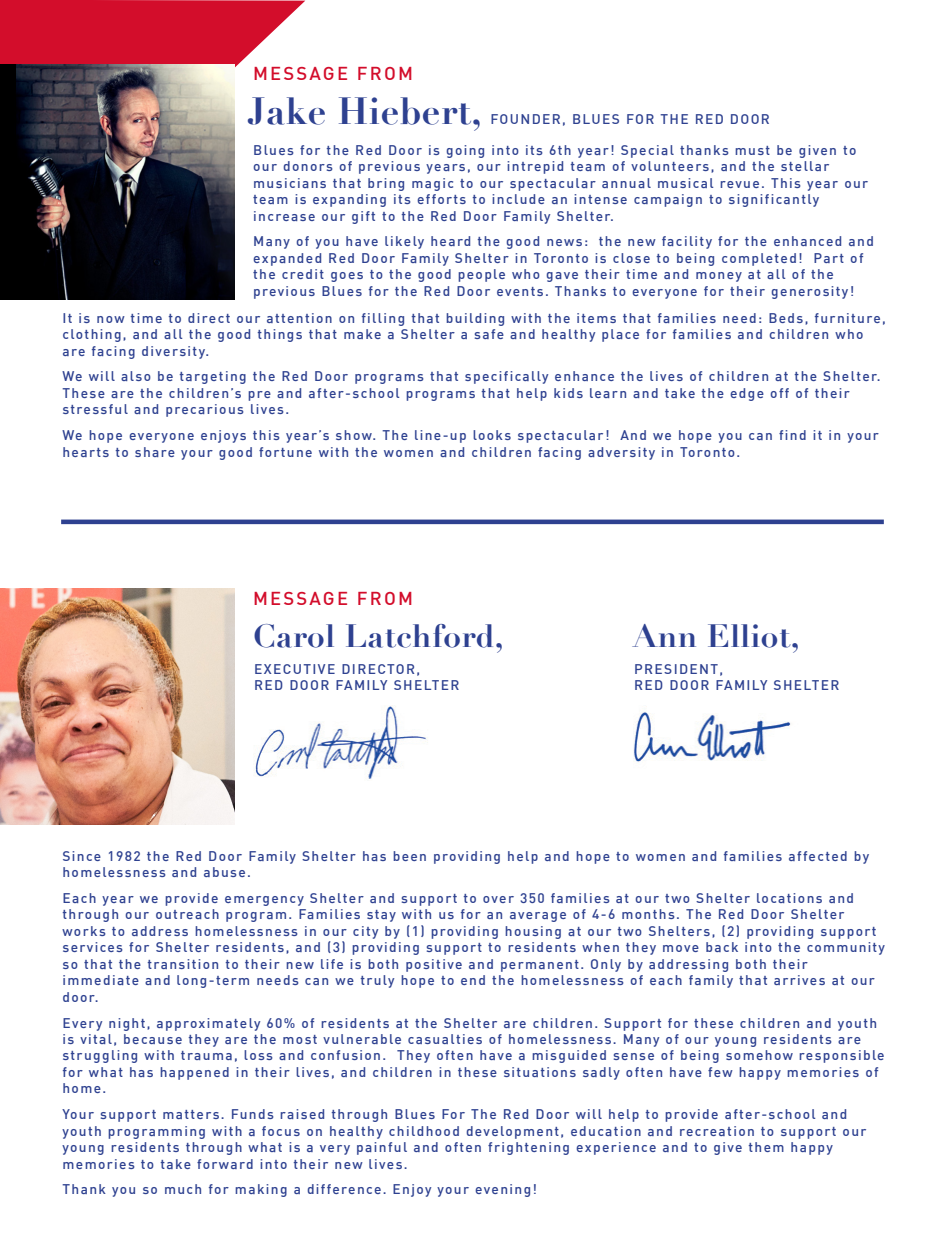
<style>
.page{position:relative;width:945px;height:1260px;background:#fff}
.page>*{position:absolute;margin:0;border:0;box-sizing:border-box;transform-origin:0 0}
.t1{font:700 37.1px "Didot";letter-spacing:.01em;color:#2e4190}
.t2{font:700 31.5px "Didot";letter-spacing:.01em;color:#2e4190}
.t3{font:500 18.38px "DIN";letter-spacing:.12em;color:#d30d2b}
.t4{font:500 13.65px/16.4px "DIN";letter-spacing:.1em;color:#2e4190}
</style>
<div class="page">
<svg style="left:0;top:0;width:305px;height:68px;background:#d82a45"></svg>
<img style="left:0;top:64px;width:235px;height:236px">
<img style="left:633px;top:706px;width:158px;height:57px">
<img style="left:253px;top:705px;width:175px;height:74px">
<hr style="left:61px;top:520px;width:823px;height:4px;background:#2e4190">
<img style="left:0;top:589px;width:235px;height:235px">
<h3 class="t3" style="left:253px;top:61px;width:161px">MESSAGE FROM</h3>
<h1 class="t1" style="left:247px;top:88px;width:236px">Jake Hiebert,</h1>
<p class="t4" style="left:490px;top:110px;width:281px">FOUNDER, BLUES FOR THE RED DOOR</p>
<p class="t4" style="left:253px;top:141px;width:617px">Blues for the Red Door is going into its 6th year! Special thanks must be given to our donors of previous years, our intrepid team of volunteers, and the stellar musicians that bring magic to our spectacular annual musical revue. This year our team is expanding its efforts to include an intense campaign to significantly increase our gift to the Red Door Family Shelter.</p>
<p class="t4" style="left:253px;top:233px;width:622px">Many of you have likely heard the good news: the new facility for the enhanced and expanded Red Door Family Shelter in Toronto is close to being completed! Part of the credit goes to the good people who gave their time and money at all of the previous Blues for the Red Door events. Thanks to everyone for their generosity!</p>
<p class="t4" style="left:62px;top:309px;width:825px">It is now time to direct our attention on filling that building with the items that families need: Beds, furniture, clothing, and all the good things that make a Shelter a safe and healthy place for families and children who are facing diversity.</p>
<p class="t4" style="left:62px;top:368px;width:820px">We will also be targeting the Red Door programs that specifically enhance the lives of children at the Shelter.<br>These are the children’s pre and after-school programs that help kids learn and take the edge off of their stressful and precarious lives.</p>
<p class="t4" style="left:62px;top:426px;width:818px">We hope everyone enjoys this year’s show. The line-up looks spectacular! And we hope you can find it in your hearts to share your good fortune with the women and children facing adversity in Toronto.</p>
<h3 class="t3" style="left:253px;top:586px;width:161px">MESSAGE FROM</h3>
<h2 class="t2" style="left:253px;top:616px;width:252px">Carol Latchford,</h2>
<p class="t4" style="left:254px;top:660px;width:207px">EXECUTIVE DIRECTOR,<br>RED DOOR FAMILY SHELTER</p>
<h2 class="t2" style="left:633px;top:616px;width:168px">Ann Elliot,</h2>
<p class="t4" style="left:634px;top:660px;width:207px">PRESIDENT,<br>RED DOOR FAMILY SHELTER</p>
<p class="t4" style="left:62px;top:847px;width:808px">Since 1982 the Red Door Family Shelter has been providing help and hope to women and families affected by homelessness and abuse.</p>
<p class="t4" style="left:62px;top:889px;width:824px">Each year we provide emergency Shelter and support to over 350 families at our two Shelter locations and through our outreach program. Families stay with us for an average of 4-6 months. The Red Door Shelter works to address homelessness in our city by (1) providing housing at our two Shelters, (2) providing support services for Shelter residents, and (3) providing support to residents when they move back into the community so that the transition to their new life is both positive and permanent. Only by addressing both their immediate and long-term needs can we truly hope to end the homelessness of each family that arrives at our door.</p>
<p class="t4" style="left:62px;top:1014px;width:824px">Every night, approximately 60% of residents at the Shelter are children. Support for these children and youth is vital, because they are the most vulnerable casualties of homelessness. Many of our young residents are struggling with trauma, loss and confusion. They often have a misguided sense of being somehow responsible for what has happened in their lives, and children in these situations sadly often have few happy memories of home.</p>
<p class="t4" style="left:62px;top:1106px;width:806px">Your support matters. Funds raised through Blues For The Red Door will help to provide after-school and youth programming with a focus on healthy childhood development, education and recreation to support our young residents through what is a very painful and often frightening experience and to give them happy memories to take forward into their new lives.</p>
<p class="t4" style="left:62px;top:1181px;width:476px">Thank you so much for making a difference. Enjoy your evening!</p>
</div>
